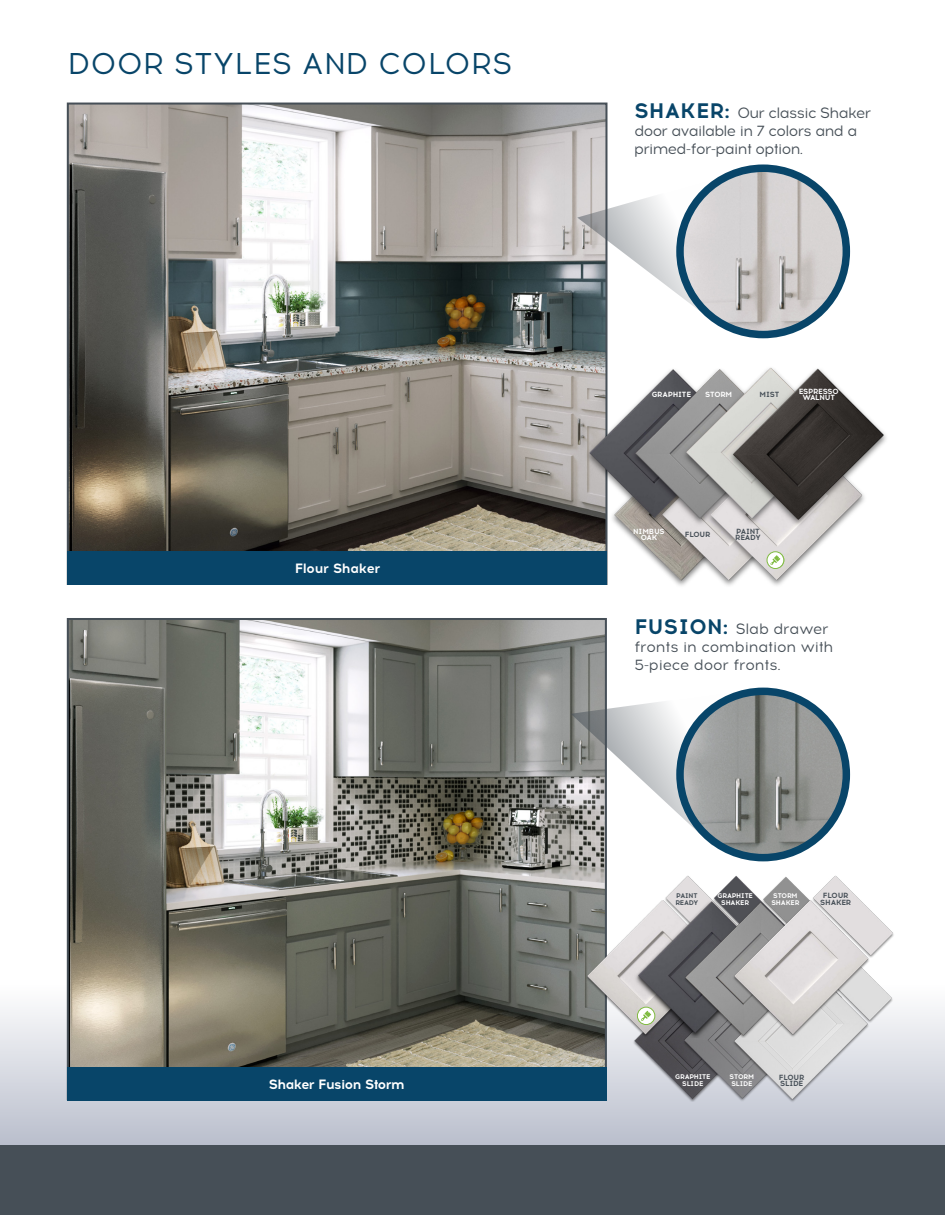
<style>
.page{position:relative;width:945px;height:1215px;background:#fff}
.page>*{position:absolute;margin:0;border:0;box-sizing:border-box;transform-origin:0 0}
.t1{font:30px "Acrom";letter-spacing:.02em;color:#084569}
.t2{font:15px/18px "Acrom";letter-spacing:-.04em;color:#464f57}
.t3{font:15px/18px "Acrom";letter-spacing:-.01em;color:#464f57}
.t4{font:700 13.5px "Acrom";letter-spacing:-.04em;color:#fff}
.t5{font:700 13.5px "Acrom";letter-spacing:-.02em;color:#fff}
.t6{font:700 7.5px/6.4px "Acrom";letter-spacing:-.02em;color:#464f57}
.t7{font:700 7.5px/6px "Acrom";letter-spacing:-.03em;color:#fff;text-align:center}
.t8{font:700 6.75px/6.4px "Acrom";letter-spacing:-.02em;color:#fff}
.t9{font:700 6.75px/6.4px "Acrom";letter-spacing:-.02em;color:#464f57}
.s1{font-weight:700;font-size:21px;color:#084569}
</style>
<div class="page">
<svg style="left:0;top:986px;width:945px;height:160px;background:#c6cbd5"></svg>
<div style="left:0;top:1146px;width:945px;height:69px;background:#464f57"></div>
<img style="left:70px;top:106px;width:535px;height:446px">
<img style="left:70px;top:621px;width:534px;height:446px">
<svg style="left:571px;top:688px;width:183px;height:158px"></svg>
<img style="left:680px;top:691px;width:166px;height:167px;border-radius:83px">
<div style="left:676px;top:688px;width:174px;height:173px;border:8px solid #084569;border-radius:50%"></div>
<svg style="left:577px;top:164px;width:156px;height:163px"></svg>
<img style="left:680px;top:168px;width:166px;height:167px;border-radius:83px">
<div style="left:676px;top:164px;width:174px;height:174px;border:8px solid #084569;border-radius:50%"></div>
<img style="left:571px;top:352px;width:315px;height:234px">
<div style="left:68px;top:552px;width:540px;height:33px;background:#084569"></div>
<div style="left:67px;top:1067px;width:540px;height:33px;background:#084569"></div>
<svg style="left:767px;top:552px;width:17px;height:17px"></svg>
<div style="left:767px;top:551px;width:17px;height:18px;border:1px solid #80bb41;border-radius:50%"></div>
<svg style="left:770px;top:555px;width:10px;height:10px"></svg>
<img style="left:632px;top:1037px;width:50px;height:64px">
<img style="left:682px;top:1038px;width:50px;height:63px">
<img style="left:732px;top:1037px;width:162px;height:65px">
<img style="left:585px;top:876px;width:48px;height:161px">
<img style="left:633px;top:879px;width:51px;height:159px">
<img style="left:684px;top:876px;width:161px;height:162px">
<img style="left:733px;top:876px;width:161px;height:161px">
<svg style="left:637px;top:1007px;width:18px;height:18px"></svg>
<div style="left:637px;top:1007px;width:18px;height:18px;border:1px solid #80bb41;border-radius:50%"></div>
<svg style="left:641px;top:1011px;width:10px;height:10px"></svg>
<p class="t1" style="left:68px;top:44px;width:446px">DOOR STYLES AND COLORS</p>
<p class="t5" style="left:295px;top:559px;width:87px">Flour Shaker</p>
<p class="t4" style="left:269px;top:1074px;width:137px">Shaker Fusion Storm</p>
<p class="t2" style="left:634px;top:105px;width:238px"><span class="s1">SHAKER:</span> Our classic Shaker door available in 7 colors and a primed-for-paint option.</p>
<p class="t7" style="left:652px;top:392px;width:41px">GRAPHITE</p>
<p class="t7" style="left:705px;top:392px;width:29px">STORM</p>
<p class="t6" style="left:760px;top:392px;width:21px">MIST</p>
<p class="t7" style="left:799px;top:389px;width:41px">ESPRESSO<br>WALNUT</p>
<p class="t7" style="left:633px;top:529px;width:33px">NIMBUS<br>OAK</p>
<p class="t6" style="left:685px;top:531px;width:27px">FLOUR</p>
<p class="t6" style="left:735px;top:529px;width:27px;line-height:6px">PAINT<br>READY</p>
<p class="t3" style="left:634px;top:620px;width:201px"><span class="s1">FUSION:</span> Slab drawer fronts in combination with<br>5-piece door fronts.</p>
<p class="t9" style="left:675px;top:893px;width:25px">PAINT<br>READY</p>
<p class="t8" style="left:718px;top:893px;width:37px;text-align:center">GRAPHITE<br>SHAKER</p>
<p class="t8" style="left:772px;top:893px;width:29px">STORM<br>SHAKER</p>
<p class="t6" style="left:820px;top:893px;width:32px;text-align:center">FLOUR<br>SHAKER</p>
<p class="t8" style="left:675px;top:1074px;width:37px;text-align:center">GRAPHITE<br>SLIDE</p>
<p class="t8" style="left:730px;top:1074px;width:26px">STORM<br>SLIDE</p>
<p class="t6" style="left:779px;top:1074px;width:27px">FLOUR<br>SLIDE</p>
</div>
